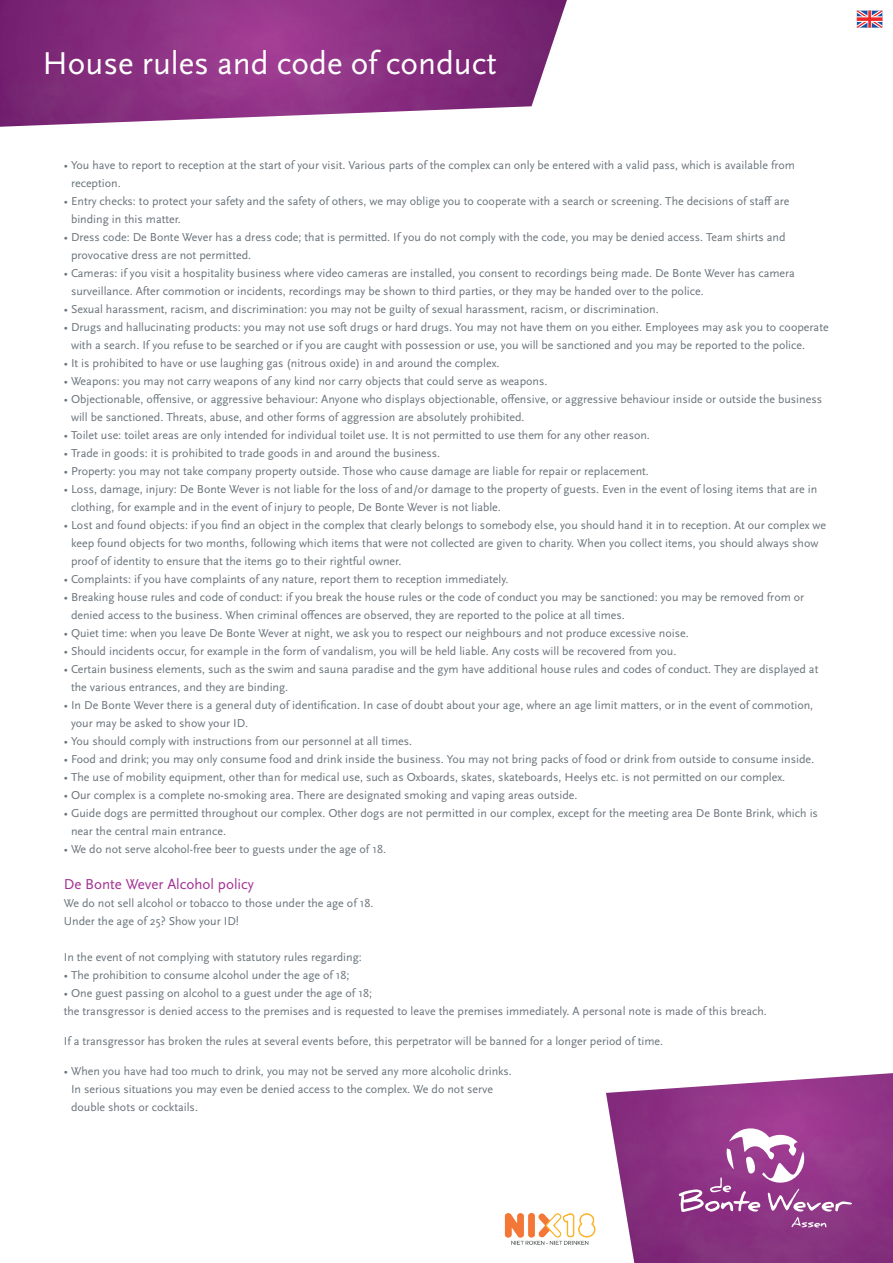
<style>
.page{position:relative;width:893px;height:1263px;background:#fff}
.page>*{position:absolute;margin:0;border:0;box-sizing:border-box;transform-origin:0 0}
.t1{font:33px "Scala Sans OT";color:#fff}
.t2{font:15px "Scala Sans OT";color:#a23193}
.t3{font:12px/18px "Scala Sans OT";color:#6a747b}
</style>
<div class="page">
<img style="left:606px;top:1073px;width:287px;height:190px">
<img style="left:0;top:0;width:567px;height:127px">
<img style="left:504px;top:1213px;width:92px;height:32px">
<svg style="left:679px;top:1128px;width:173px;height:99px"></svg>
<svg style="left:857px;top:11px;width:25px;height:17px"></svg>
<h1 class="t1" style="left:43px;top:45px;width:456px">House rules and code of conduct</h1>
<p class="t3" style="left:71px;top:156px;width:725px;text-indent:-7px">• You have to report to reception at the start of your visit. Various parts of the complex can only be entered with a valid pass, which is available from reception.</p>
<p class="t3" style="left:71px;top:192px;width:720px;text-indent:-7px">• Entry checks: to protect your safety and the safety of others, we may oblige you to cooperate with a search or screening. The decisions of staff are binding in this matter.</p>
<p class="t3" style="left:71px;top:228px;width:716px;text-indent:-7px">• Dress code: De Bonte Wever has a dress code; that is permitted. If you do not comply with the code, you may be denied access. Team shirts and provocative dress are not permitted.</p>
<p class="t3" style="left:71px;top:264px;width:725px;text-indent:-7px">• Cameras: if you visit a hospitality business where video cameras are installed, you consent to recordings being made. De Bonte Wever has camera surveillance. After commotion or incidents, recordings may be shown to third parties, or they may be handed over to the police.</p>
<p class="t3" style="left:64px;top:300px;width:596px">• Sexual harassment, racism, and discrimination: you may not be guilty of sexual harassment, racism, or discrimination.</p>
<p class="t3" style="left:71px;top:318px;width:759px;text-indent:-7px">• Drugs and hallucinating products: you may not use soft drugs or hard drugs. You may not have them on you either. Employees may ask you to cooperate with a search. If you refuse to be searched or if you are caught with possession or use, you will be sanctioned and you may be reported to the police.</p>
<p class="t3" style="left:64px;top:354px;width:437px">• It is prohibited to have or use laughing gas (nitrous oxide) in and around the complex.</p>
<p class="t3" style="left:64px;top:372px;width:485px">• Weapons: you may not carry weapons of any kind nor carry objects that could serve as weapons.</p>
<p class="t3" style="left:71px;top:390px;width:753px;text-indent:-7px">• Objectionable, offensive, or aggressive behaviour: Anyone who displays objectionable, offensive, or aggressive behaviour inside or outside the business will be sanctioned. Threats, abuse, and other forms of aggression are absolutely prohibited.</p>
<p class="t3" style="left:64px;top:426px;width:588px">• Toilet use: toilet areas are only intended for individual toilet use. It is not permitted to use them for any other reason.</p>
<p class="t3" style="left:64px;top:444px;width:378px">• Trade in goods: it is prohibited to trade goods in and around the business.</p>
<p class="t3" style="left:64px;top:462px;width:587px">• Property: you may not take company property outside. Those who cause damage are liable for repair or replacement.</p>
<p class="t3" style="left:71px;top:480px;width:748px;text-indent:-7px">• Loss, damage, injury: De Bonte Wever is not liable for the loss of and/or damage to the property of guests. Even in the event of losing items that are in clothing, for example and in the event of injury to people, De Bonte Wever is not liable.</p>
<p class="t3" style="left:71px;top:516px;width:757px;text-indent:-7px">• Lost and found objects: if you find an object in the complex that clearly belongs to somebody else, you should hand it in to reception. At our complex we keep found objects for two months, following which items that were not collected are given to charity. When you collect items, you should always show proof of identity to ensure that the items go to their rightful owner.</p>
<p class="t3" style="left:64px;top:570px;width:446px">• Complaints: if you have complaints of any nature, report them to reception immediately.</p>
<p class="t3" style="left:71px;top:588px;width:735px;text-indent:-7px">• Breaking house rules and code of conduct: if you break the house rules or the code of conduct you may be sanctioned: you may be removed from or denied access to the business. When criminal offences are observed, they are reported to the police at all times.</p>
<p class="t3" style="left:64px;top:624px;width:626px">• Quiet time: when you leave De Bonte Wever at night, we ask you to respect our neighbours and not produce excessive noise.</p>
<p class="t3" style="left:64px;top:642px;width:614px">• Should incidents occur, for example in the form of vandalism, you will be held liable. Any costs will be recovered from you.</p>
<p class="t3" style="left:71px;top:660px;width:749px;text-indent:-7px">• Certain business elements, such as the swim and sauna paradise and the gym have additional house rules and codes of conduct. They are displayed at the various entrances, and they are binding.</p>
<p class="t3" style="left:71px;top:696px;width:744px;text-indent:-7px">• In De Bonte Wever there is a general duty of identification. In case of doubt about your age, where an age limit matters, or in the event of commotion, your may be asked to show your ID.</p>
<p class="t3" style="left:64px;top:732px;width:350px">• You should comply with instructions from our personnel at all times.</p>
<p class="t3" style="left:64px;top:750px;width:752px">• Food and drink; you may only consume food and drink inside the business. You may not bring packs of food or drink from outside to consume inside.</p>
<p class="t3" style="left:64px;top:768px;width:723px">• The use of mobility equipment, other than for medical use, such as Oxboards, skates, skateboards, Heelys etc. is not permitted on our complex.</p>
<p class="t3" style="left:64px;top:786px;width:515px">• Our complex is a complete no-smoking area. There are designated smoking and vaping areas outside.</p>
<p class="t3" style="left:71px;top:804px;width:748px;text-indent:-7px">• Guide dogs are permitted throughout our complex. Other dogs are not permitted in our complex, except for the meeting area De Bonte Brink, which is near the central main entrance.</p>
<p class="t3" style="left:64px;top:840px;width:324px">• We do not serve alcohol-free beer to guests under the age of 18.</p>
<p class="t2" style="left:64px;top:876px;width:192px">De Bonte Wever Alcohol policy</p>
<p class="t3" style="left:64px;top:894px;width:311px">We do not sell alcohol or tobacco to those under the age of 18.<br>Under the age of 25? Show your ID!</p>
<p class="t3" style="left:64px;top:948px;width:300px">In the event of not complying with statutory rules regarding:</p>
<p class="t3" style="left:64px;top:966px;width:287px">• The prohibition to consume alcohol under the age of 18;</p>
<p class="t3" style="left:64px;top:984px;width:705px">• One guest passing on alcohol to a guest under the age of 18;<br>the transgressor is denied access to the premises and is requested to leave the premises immediately. A personal note is made of this breach.</p>
<p class="t3" style="left:64px;top:1032px;width:601px">If a transgressor has broken the rules at several events before, this perpetrator will be banned for a longer period of time.</p>
<p class="t3" style="left:71px;top:1062px;width:442px;text-indent:-7px">• When you have had too much to drink, you may not be served any more alcoholic drinks.<br>In serious situations you may even be denied access to the complex. We do not serve double shots or cocktails.</p>
</div>
